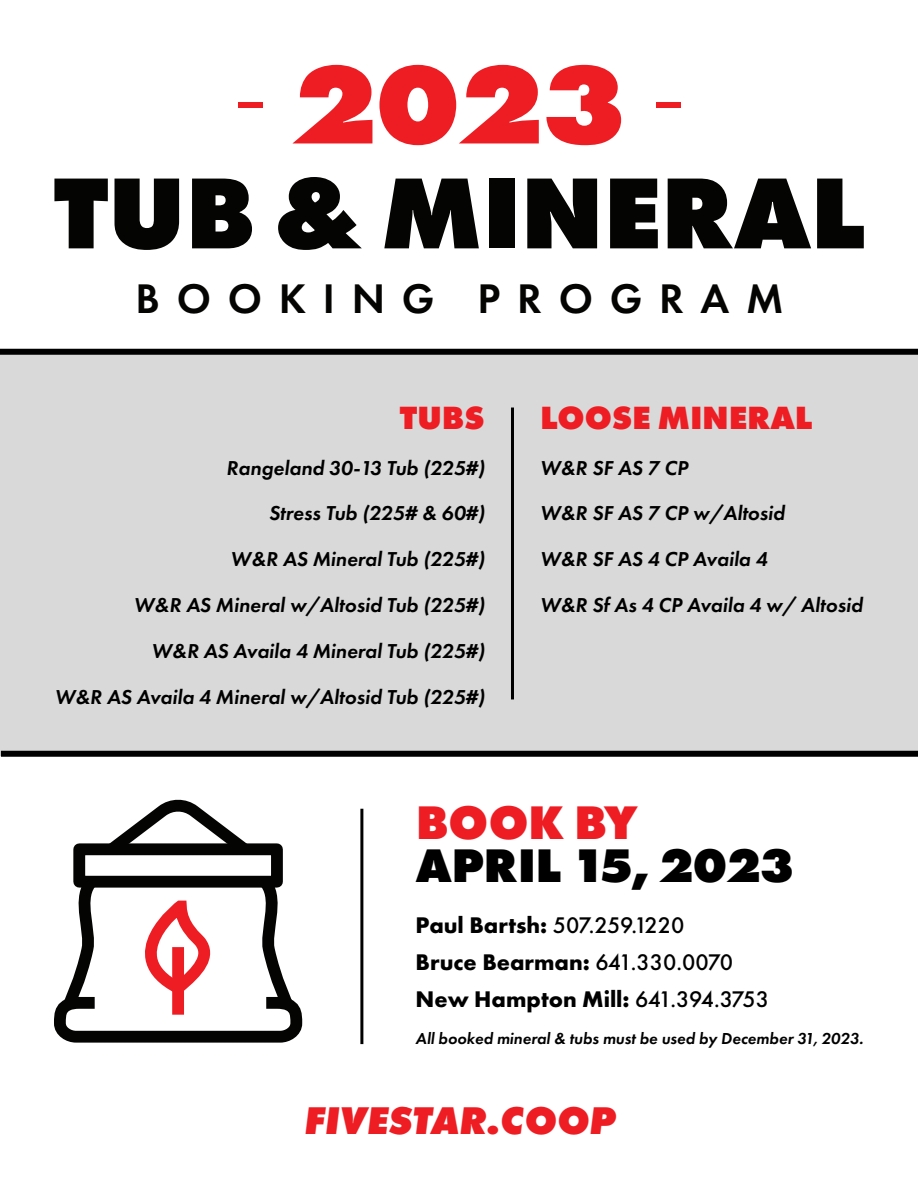
<style>
.page{position:relative;width:918px;height:1188px;background:#fff}
.page>*{position:absolute;margin:0;border:0;box-sizing:border-box;transform-origin:0 0}
.t1{font:800 115.35px "Futura PT";color:#ee1d23;scale:1.05 1}
.t2{font:800 104.7px "Futura PT";letter-spacing:-.01em;color:#040503}
.t3{font:800 48.9px "Futura PT";letter-spacing:-.015em;color:#000}
.t4{font:800 48.9px "Futura PT";letter-spacing:-.01em;color:#ee1d23}
.t5{font:600 42.9px "Futura PT";letter-spacing:.39em;color:#040503}
.t6{font:italic 800 40.05px "Futura PT";letter-spacing:-.01em;color:#ee1d23}
.t7{font:800 33.45px "Futura PT";letter-spacing:-.01em;color:#ee1d23}
.t8{font:700 23.4px "Futura PT";color:#000}
.t9{font:500 23.4px "Futura PT";letter-spacing:-.025em;color:#000}
.t10{font:italic 600 20.85px "Futura PT";color:#000}
.t11{font:italic 600 16.5px "Futura PT";color:#000}
.s1{font-weight:300}
.s2{font-weight:700}
.s3{font-weight:500}
</style>
<div class="page">
<div style="left:0;top:352px;width:918px;height:403px;background:#d9d9d9"></div>
<hr style="left:360px;top:809px;width:3px;height:235px;background:#000">
<svg style="left:54px;top:888px;width:249px;height:155px"></svg>
<div style="left:73px;top:843px;width:210px;height:45px;border:12px solid #040503"></div>
<svg style="left:95px;top:799px;width:166px;height:57px"></svg>
<hr style="left:511px;top:408px;width:3px;height:291px;background:#000">
<div style="left:0;top:349px;width:918px;height:6px;background:#000"></div>
<div style="left:1px;top:751px;width:917px;height:6px;background:#000"></div>
<p class="t1" style="left:232px;top:31px;width:434px"><span class="s1">-</span> 2023 <span class="s1">-</span></p>
<p class="t2" style="left:54px;top:147px;width:813px">TUB &amp; MINERAL</p>
<p class="t5" style="left:135px;top:272px;width:650px">BOOKING PROGRAM</p>
<p class="t7" style="left:400px;top:396px;width:86px">TUBS</p>
<p class="t10" style="left:226px;top:454px;width:260px">Rangeland 30-13 Tub (225#)</p>
<p class="t10" style="left:269px;top:500px;width:218px">Stress Tub (225# &amp; 60#)</p>
<p class="t10" style="left:231px;top:546px;width:256px">W&amp;R AS Mineral Tub (225#)</p>
<p class="t10" style="left:134px;top:592px;width:353px">W&amp;R AS Mineral w/Altosid Tub (225#)</p>
<p class="t10" style="left:151px;top:637px;width:335px">W&amp;R AS Availa 4 Mineral Tub (225#)</p>
<p class="t10" style="left:55px;top:683px;width:432px">W&amp;R AS Availa 4 Mineral w/Altosid Tub (225#)</p>
<p class="t7" style="left:540px;top:396px;width:274px">LOOSE MINERAL</p>
<p class="t10" style="left:540px;top:454px;width:150px">W&amp;R SF AS 7 CP</p>
<p class="t10" style="left:540px;top:500px;width:246px">W&amp;R SF AS 7 CP w/Altosid</p>
<p class="t10" style="left:540px;top:546px;width:229px">W&amp;R SF AS 4 CP Availa 4</p>
<p class="t10" style="left:540px;top:592px;width:324px">W&amp;R Sf As 4 CP Availa 4 w/ Altosid</p>
<p class="t4" style="left:416px;top:791px;width:223px">BOOK BY</p>
<p class="t3" style="left:416px;top:834px;width:380px">APRIL 15, 2023</p>
<p class="t9" style="left:416px;top:911px;width:270px"><span class="s2">Paul Bartsh:</span> 507.259.1220</p>
<p class="t8" style="left:416px;top:947px;width:319px">Bruce Bearman: <span class="s3">641.330.0070</span></p>
<p class="t8" style="left:416px;top:984px;width:355px">New Hampton Mill: <span class="s3">641.394.3753</span></p>
<p class="t11" style="left:416px;top:1028px;width:449px">All booked mineral &amp; tubs must be used by December 31, 2023.</p>
<p class="t6" style="left:304px;top:1095px;width:313px">FIVESTAR.COOP</p>
</div>
